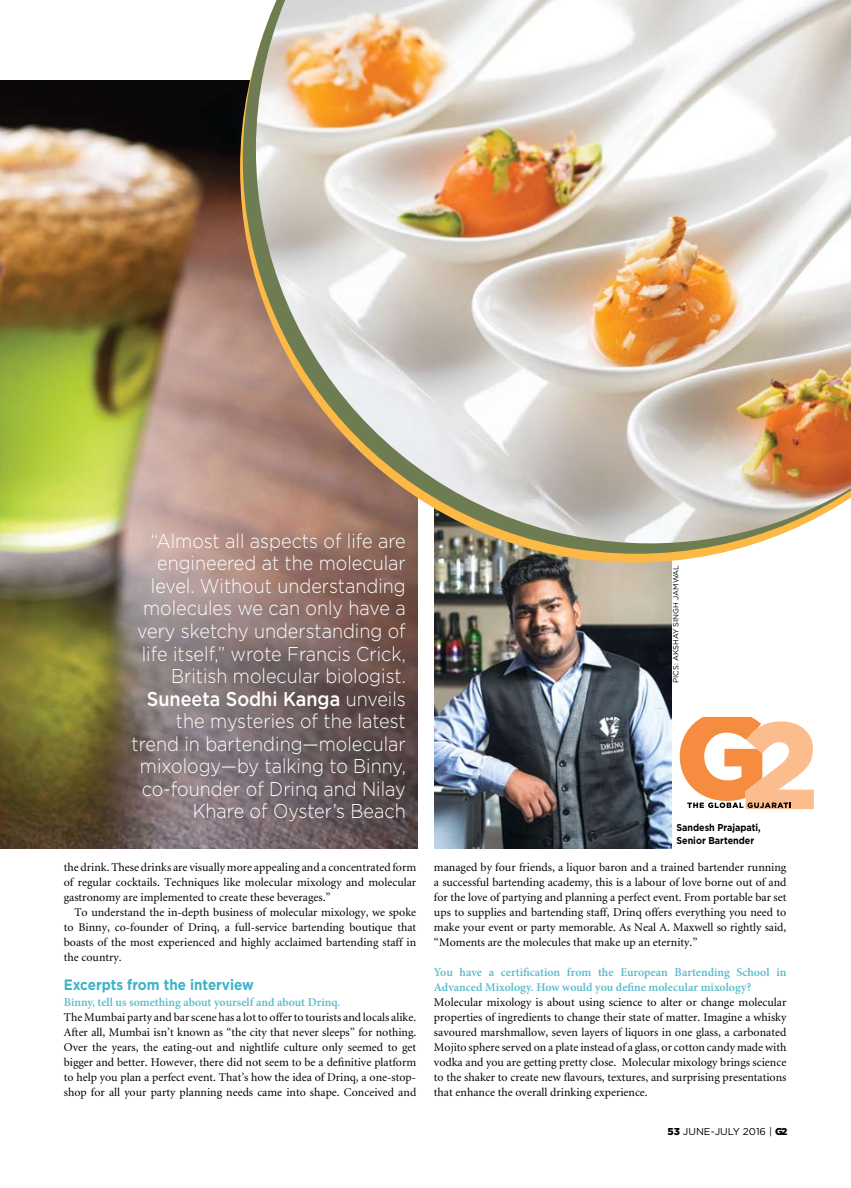
<style>
.page{position:relative;width:851px;height:1188px;background:#fff}
.page>*{position:absolute;margin:0;border:0;box-sizing:border-box;transform-origin:0 0}
.t1{font:300 20px/22.5px "Gotham";color:#fff;text-align:right;scale:.9 1}
.t2{font:700 15px "Gotham";color:#3eb4c5;scale:.9 1}
.t3{font:11.88px/15px "Minion";color:#000;text-align:justify}
.t4{font:600 11.88px/15px "Minion Pro";color:#59baca}
.t5{font:700 10px/12.5px "Gotham";color:#000;scale:.9 1}
.t6{font:10px "Gotham";color:#000}
.t7{font:7.5px "Gotham";color:#000}
.s1{font-weight:500}
.s2{font-weight:900}
</style>
<div class="page">
<img style="left:0;top:80px;width:418px;height:767px">
<img style="left:434px;top:562px;width:237px;height:285px">
<img style="left:240px;top:80px;width:481px;height:482px">
<svg style="left:243px;top:58px;width:514px;height:495px"></svg>
<img style="left:256px;top:0;width:594px;height:543px">
<svg style="left:679px;top:716px;width:134px;height:92px"></svg>
<p class="t1" style="left:132px;top:529px;width:306px">“Almost all aspects of life are engineered at the molecular level. Without understanding molecules we can only have a very sketchy understanding of life itself,” wrote Francis Crick,<br>British molecular biologist.<br><span class="s1">Suneeta Sodhi Kanga</span> unveils the mysteries of the latest trend in bartending—molecular mixology—by talking to Binny, co-founder of Drinq and Nilay<br>Khare of Oyster’s Beach</p>
<p class="t3" style="left:64px;top:859px;width:354px">the drink. These drinks are visually more appealing and a concentrated form of regular cocktails. Techniques like molecular mixology and molecular gastronomy are implemented to create these beverages.”</p>
<p class="t3" style="left:64px;top:904px;width:354px;text-indent:11px">To understand the in-depth business of molecular mixology, we spoke to Binny, co-founder of Drinq, a full-service bartending boutique that boasts of the most experienced and highly acclaimed bartending staff in the country.</p>
<p class="t2" style="left:64px;top:975px;width:212px">Excerpts from the interview</p>
<p class="t4" style="left:64px;top:994px;width:278px">Binny, tell us something about yourself and about Drinq.</p>
<p class="t3" style="left:64px;top:1009px;width:354px">The Mumbai party and bar scene has a lot to offer to tourists and locals alike.<br>After all, Mumbai isn’t known as “the city that never sleeps” for nothing.<br>Over the years, the eating-out and nightlife culture only seemed to get bigger and better. However, there did not seem to be a definitive platform to help you plan a perfect event. That’s how the idea of Drinq, a one-stop&shy;shop for all your party planning needs came into shape. Conceived and</p>
<p class="t7" style="left:671px;top:682px;width:119px;rotate:-90deg">Pics: AKSHAY SI NGH JAMWAL</p>
<p class="t5" style="left:676px;top:821px;width:95px">Sandesh Prajapati,<br>Senior Bartender</p>
<p class="t3" style="left:434px;top:859px;width:354px">managed by four friends, a liquor baron and a trained bartender running a successful bartending academy, this is a labour of love borne out of and for the love of partying and planning a perfect event. From portable bar set ups to supplies and bartending staff, Drinq offers everything you need to make your event or party memorable. As Neal A. Maxwell so rightly said, “Moments are the molecules that make up an eternity.”</p>
<p class="t4" style="left:434px;top:964px;width:354px">You have a certification from the European Bartending School in<br>Advanced Mixology. How would you define molecular mixology?</p>
<p class="t3" style="left:434px;top:994px;width:354px">Molecular mixology is about using science to alter or change molecular properties of ingredients to change their state of matter. Imagine a whisky savoured marshmallow, seven layers of liquors in one glass, a carbonated Mojito sphere served on a plate instead of a glass, or cotton candy made with vodka and you are getting pretty close. Molecular mixology brings science to the shaker to create new flavours, textures, and surprising presentations that enhance the overall drinking experience.</p>
<p class="t6" style="left:667px;top:1124px;width:121px"><span class="s2">53</span> JUNE-JULY 2016 | <span class="s2">G2</span></p>
</div>
